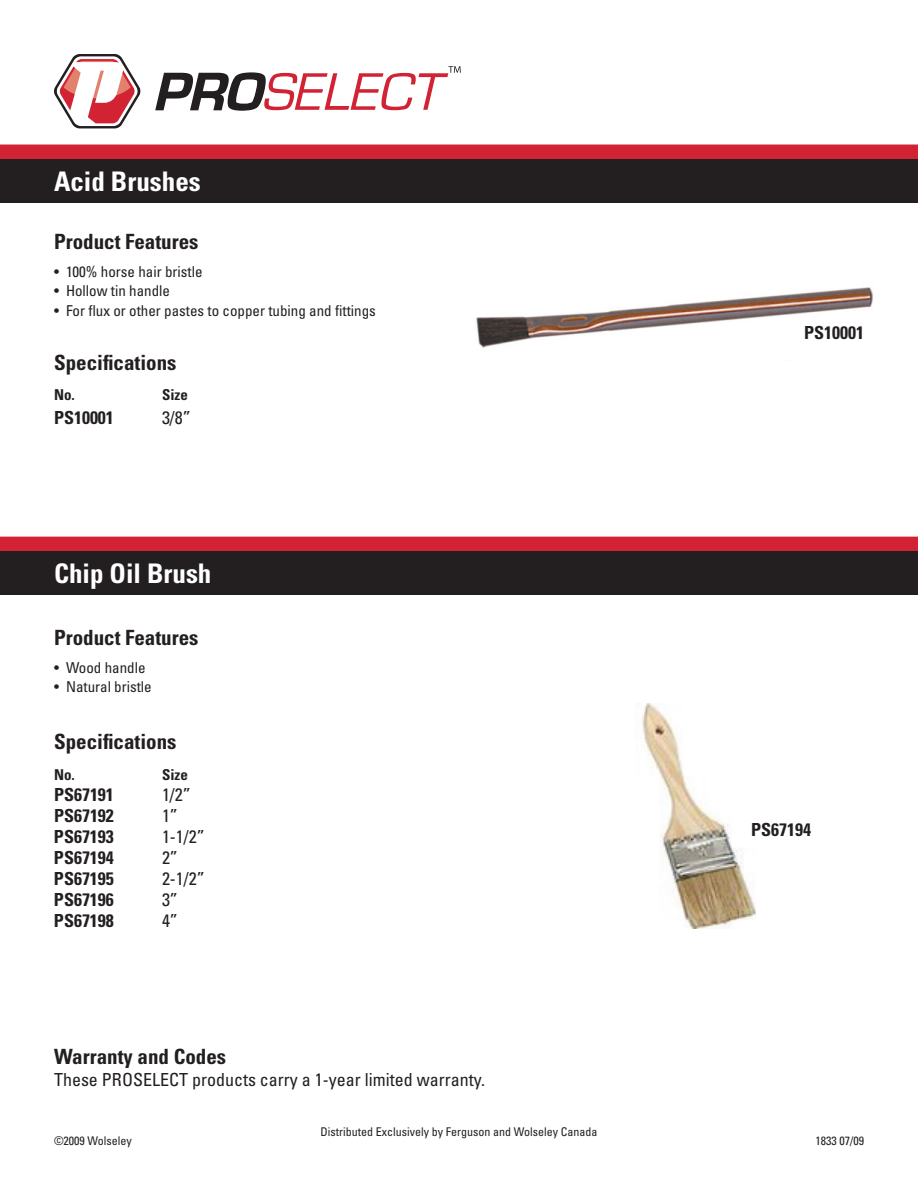
<style>
.page{position:relative;width:918px;height:1188px;background:#fff}
.page>*{position:absolute;margin:0;border:0;box-sizing:border-box;transform-origin:0 0}
.t1{font:700 condensed 27px "Univers";color:#fff}
.t2{font:700 condensed 21px "Univers";color:#231f20}
.t3{font:condensed 18px "Univers";color:#231f20}
.t4{font:700 condensed 18px "Univers";color:#231f20}
.t5{font:condensed 15px "Univers";color:#231f20}
.t6{font:700 condensed 15px "Univers";color:#231f20}
.t7{font:condensed 12px "Univers";color:#231f20}
</style>
<div class="page">
<svg style="left:155px;top:66px;width:306px;height:45px"></svg>
<svg style="left:54px;top:54px;width:87px;height:74px"></svg>
<img style="left:476px;top:287px;width:397px;height:61px">
<div style="left:0;top:145px;width:918px;height:14px;background:#d22334"></div>
<div style="left:0;top:537px;width:918px;height:14px;background:#d22334"></div>
<div style="left:0;top:159px;width:918px;height:43px;background:#231f20"></div>
<div style="left:0;top:551px;width:918px;height:44px;background:#231f20"></div>
<img style="left:642px;top:704px;width:114px;height:224px">
<h1 class="t1" style="left:54px;top:172px;width:148px">Acid Brushes</h1>
<h2 class="t2" style="left:54px;top:234px;width:146px">Product Features</h2>
<p class="t5" style="left:54px;top:266px;width:150px">• 100% horse hair bristle</p>
<p class="t5" style="left:54px;top:286px;width:118px">• Hollow tin handle</p>
<p class="t5" style="left:54px;top:305px;width:323px">• For flux or other pastes to copper tubing and fittings</p>
<h2 class="t2" style="left:54px;top:354px;width:124px">Specifications</h2>
<p class="t6" style="left:54px;top:389px;width:22px">No.</p>
<p class="t6" style="left:162px;top:389px;width:27px">Size</p>
<p class="t4" style="left:54px;top:411px;width:61px">PS10001</p>
<p class="t3" style="left:162px;top:411px;width:30px">3/8”</p>
<h1 class="t1" style="left:54px;top:564px;width:159px">Chip Oil Brush</h1>
<h2 class="t2" style="left:54px;top:630px;width:146px">Product Features</h2>
<p class="t5" style="left:54px;top:662px;width:93px">• Wood handle</p>
<p class="t5" style="left:54px;top:681px;width:99px">• Natural bristle</p>
<h2 class="t2" style="left:54px;top:734px;width:124px">Specifications</h2>
<p class="t6" style="left:54px;top:769px;width:22px">No.</p>
<p class="t6" style="left:162px;top:769px;width:27px">Size</p>
<p class="t4" style="left:54px;top:788px;width:61px">PS67191</p>
<p class="t3" style="left:162px;top:788px;width:30px">1/2”</p>
<p class="t4" style="left:54px;top:809px;width:61px">PS67192</p>
<p class="t3" style="left:162px;top:809px;width:17px">1”</p>
<p class="t4" style="left:54px;top:830px;width:61px">PS67193</p>
<p class="t3" style="left:162px;top:830px;width:44px">1-1/2”</p>
<p class="t4" style="left:54px;top:851px;width:61px">PS67194</p>
<p class="t3" style="left:162px;top:851px;width:17px">2”</p>
<p class="t4" style="left:54px;top:872px;width:61px">PS67195</p>
<p class="t3" style="left:162px;top:872px;width:44px">2-1/2”</p>
<p class="t4" style="left:54px;top:893px;width:61px">PS67196</p>
<p class="t3" style="left:162px;top:893px;width:17px">3”</p>
<p class="t4" style="left:54px;top:914px;width:61px">PS67198</p>
<p class="t3" style="left:162px;top:914px;width:17px">4”</p>
<p class="t4" style="left:804px;top:326px;width:61px">PS10001</p>
<p class="t4" style="left:751px;top:823px;width:61px">PS67194</p>
<h2 class="t2" style="left:54px;top:1049px;width:174px">Warranty and Codes</h2>
<p class="t3" style="left:54px;top:1073px;width:433px">These PROSELECT products carry a 1-year limited warranty.</p>
<p class="t7" style="left:321px;top:1128px;width:278px">Distributed Exclusively by Ferguson and Wolseley Canada</p>
<p class="t7" style="left:54px;top:1137px;width:79px">©2009 Wolseley</p>
<p class="t7" style="left:815px;top:1137px;width:50px">1833 07/09</p>
</div>
